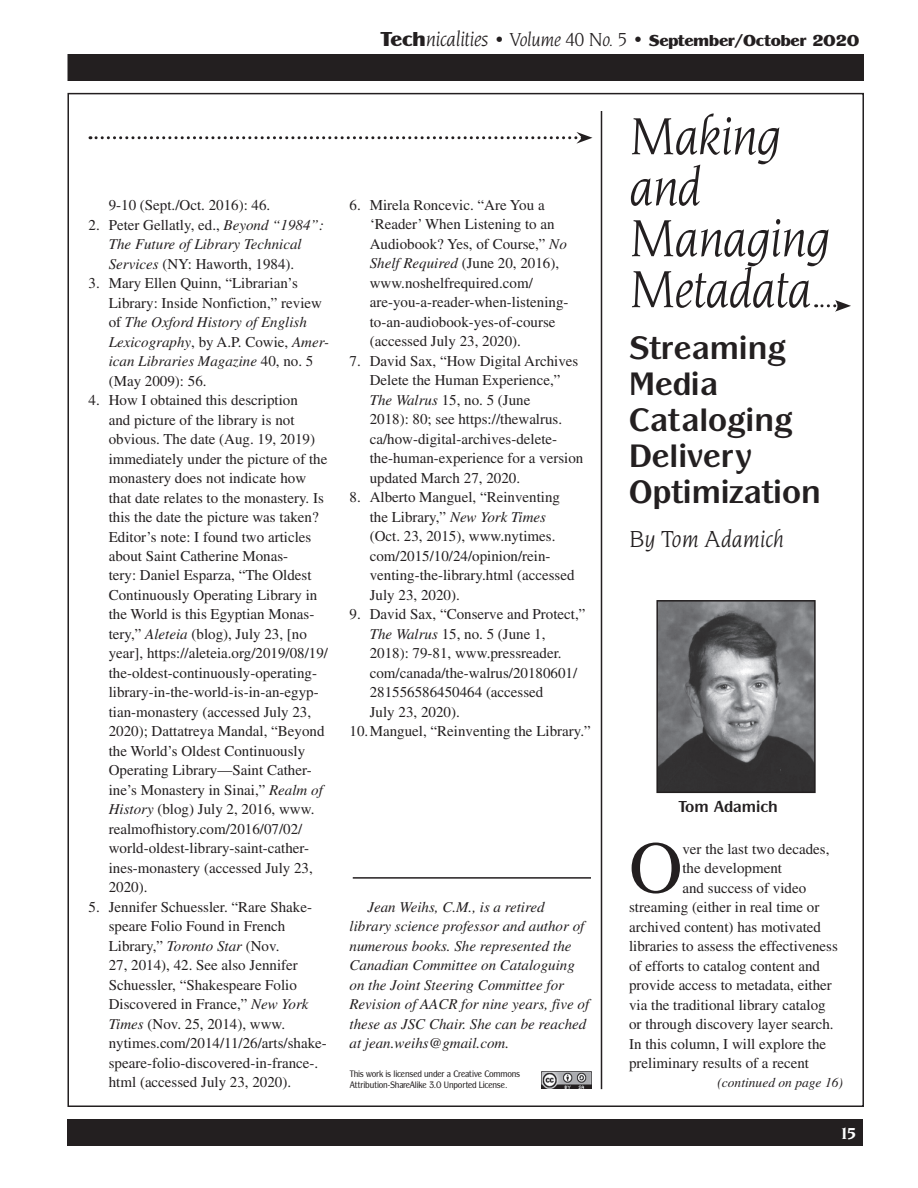
<style>
.page{position:relative;width:918px;height:1188px;background:#fff}
.page>*{position:absolute;margin:0;border:0;box-sizing:border-box;transform-origin:0 0}
.t1{font:73.95px "Times";color:#231f20}
.t2{font:54px/51px "Novarese Book Italic DTC";letter-spacing:-.02em;color:#231f20}
.t3{font:33.75px/36px "Panache Bold DTC";color:#231f20}
.t4{font:24px "Novarese Book Italic DTC";color:#231f20}
.t5{font:16.5px "Panache Black DTC";letter-spacing:-.025em;color:#231f20}
.t6{font:16.5px "Panache Bold DTC";color:#231f20}
.t7{font:16.5px "Novarese Bold DTC";color:#fff}
.t8{font:15px/19.5px "Times";color:#231f20}
.t9{font:italic 15px/19.5px "Times";color:#231f20}
.t10{font:italic 13.5px "Times";color:#231f20}
.t11{font:9.75px/10.5px "Panache Book DTC";letter-spacing:-.02em;color:#231f20;scale:.9 1}
.s1{font-size:21px}
.s2{font-family:"Novarese Book Italic DTC";font-size:21px}
.s3{font-family:"Novarese Book Italic DTC";font-size:19.5px}
.s4{font-style:normal}
.s5{font-style:italic}
</style>
<div class="page">
<div style="left:68px;top:54px;width:796px;height:27px;background:#231f20"></div>
<div style="left:68px;top:1119px;width:795px;height:27px;background:#231f20"></div>
<img style="left:541px;top:1071px;width:51px;height:18px">
<hr style="left:353px;top:877px;width:238px;height:2px;background:#231f20">
<svg style="left:90px;top:132px;width:502px;height:12px"></svg>
<img style="left:659px;top:603px;width:154px;height:187px">
<div style="left:656px;top:600px;width:160px;height:193px;border:2px solid #231f20"></div>
<hr style="left:601px;top:111px;width:1px;height:978px;background:#231f20">
<svg style="left:816px;top:300px;width:35px;height:12px"></svg>
<p class="t5" style="left:380px;top:29px;width:481px"><span class="s1">Tech</span><span class="s2">nicalities</span> <span class="s3">• Volume 40 No. 5 •</span> September/October 2020</p>
<p class="t8" style="left:109px;top:195px;width:163px">9-10 (Sept./Oct. 2016): 46.</p>
<p class="t9" style="left:109px;top:215px;width:217px;text-indent:-20px"><span class="s4">2. Peter Gellatly, ed.,</span> Beyond “1984”:<br>The Future of Library Technical<br>Services <span class="s4">(NY: Haworth, 1984).</span></p>
<p class="t8" style="left:109px;top:273px;width:222px;text-indent:-20px">3. Mary Ellen Quinn, “Librarian’s<br>Library: Inside Nonfiction,” review of <span class="s5">The Oxford History of English<br>Lexicography</span>, by A.P. Cowie, <span class="s5">Amer&shy;ican Libraries Magazine</span> 40, no. 5 (May 2009): 56.</p>
<p class="t8" style="left:109px;top:390px;width:221px;text-indent:-20px">4. How I obtained this description<br>and picture of the library is not obvious. The date (Aug. 19, 2019) immediately under the picture of the monastery does not indicate how that date relates to the monastery. Is this the date the picture was taken?<br>Editor’s note: I found two articles about Saint Catherine Monas-<br>tery: Daniel Esparza, “The Oldest Continuously Operating Library in the World is this Egyptian Monas&shy;tery,” <span class="s5">Aleteia</span> (blog), July 23, [no year], https://aleteia.org/2019/08/19/ the-oldest-continuously-operating&shy;library-in-the-world-is-in-an-egyp&shy;tian-monastery (accessed July 23, 2020); Dattatreya Mandal, “Beyond the World’s Oldest Continuously Operating Library—Saint Cather&shy;ine’s Monastery in Sinai,” <span class="s5">Realm of History</span> (blog) July 2, 2016, www. realmofhistory.com/2016/07/02/ world-oldest-library-saint-cather&shy;ines-monastery (accessed July 23, 2020).</p>
<p class="t8" style="left:109px;top:897px;width:220px;text-indent:-20px">5. Jennifer Schuessler. “Rare Shake&shy;speare Folio Found in French Library,” <span class="s5">Toronto Star</span> (Nov.<br>27, 2014), 42. See also Jennifer Schuessler, “Shakespeare Folio Discovered in France,” <span class="s5">New York Times</span> (Nov. 25, 2014), www. nytimes.com/2014/11/26/arts/shake&shy;speare-folio-discovered-in-france-. html (accessed July 23, 2020).</p>
<p class="t8" style="left:370px;top:195px;width:200px;text-indent:-20px">6. Mirela Roncevic. “Are You a ‘Reader’ When Listening to an<br>Audiobook? Yes, of Course,” <span class="s5">No<br>Shelf Required</span> (June 20, 2016), www.noshelfrequired.com/ are-you-a-reader-when-listening&shy;to-an-audiobook-yes-of-course (accessed July 23, 2020).</p>
<p class="t8" style="left:370px;top:351px;width:215px;text-indent:-20px">7. David Sax, “How Digital Archives<br>Delete the Human Experience,”<br><span class="s5">The Walrus</span> 15, no. 5 (June<br>2018): 80; see https://thewalrus. ca/how-digital-archives-delete&shy;the-human-experience for a version updated March 27, 2020.</p>
<p class="t8" style="left:370px;top:488px;width:206px;text-indent:-20px">8. Alberto Manguel, “Reinventing the Library,” <span class="s5">New York Times </span>(Oct. 23, 2015), www.nytimes. com/2015/10/24/opinion/rein&shy;venting-the-library.html (accessed<br>July 23, 2020).</p>
<p class="t8" style="left:350px;top:605px;width:238px">9. David Sax, “Conserve and Protect,”</p>
<p class="t8" style="left:370px;top:624px;width:177px"><span class="s5">The Walrus</span> 15, no. 5 (June 1,</p>
<p class="t8" style="left:370px;top:644px;width:193px">2018): 79-81, www.pressreader.</p>
<p class="t8" style="left:370px;top:663px;width:209px">com/canada/the-walrus/20180601/</p>
<p class="t8" style="left:370px;top:683px;width:175px">281556586450464 (accessed</p>
<p class="t8" style="left:370px;top:702px;width:91px">July 23, 2020).</p>
<p class="t8" style="left:350px;top:722px;width:243px">10.Manguel, “Reinventing the Library.”</p>
<p class="t9" style="left:350px;top:897px;width:241px;text-indent:18px">Jean Weihs, C.M., is a retired library science professor and author of numerous books. She represented the Canadian Committee on Cataloguing on the Joint Steering Committee for Revision of AACR for nine years, five of these as JSC Chair. She can be reached at jean.weihs@gmail.com.</p>
<p class="t11" style="left:350px;top:1069px;width:191px">This work is licensed under a Creative Commons<br>Attribution-ShareAlike 3.0 Unported License.</p>
<h2 class="t2" style="left:629px;top:110px;width:202px">Making and<br>Managing<br>Metadata</h2>
<h3 class="t3" style="left:629px;top:330px;width:193px">Streaming<br>Media<br>Cataloging<br>Delivery<br>Optimization</h3>
<h3 class="t4" style="left:629px;top:526px;width:156px">By Tom Adamich</h3>
<p class="t6" style="left:679px;top:797px;width:101px">Tom Adamich</p>
<h1 class="t1" style="left:629px;top:826px;width:55px">O</h1>
<p class="t8" style="left:682px;top:839px;width:149px">ver the last two decades,</p>
<p class="t8" style="left:682px;top:858px;width:101px">the development</p>
<p class="t8" style="left:682px;top:878px;width:125px">and success of video</p>
<p class="t8" style="left:629px;top:897px;width:192px">streaming (either in real time or</p>
<p class="t8" style="left:629px;top:917px;width:194px">archived content) has motivated</p>
<p class="t8" style="left:629px;top:936px;width:210px">libraries to assess the effectiveness</p>
<p class="t8" style="left:629px;top:956px;width:192px">of efforts to catalog content and</p>
<p class="t8" style="left:629px;top:975px;width:204px">provide access to metadata, either</p>
<p class="t8" style="left:629px;top:995px;width:198px">via the traditional library catalog</p>
<p class="t8" style="left:629px;top:1014px;width:206px">or through discovery layer search.</p>
<p class="t8" style="left:629px;top:1034px;width:199px">In this column, I will explore the</p>
<p class="t8" style="left:629px;top:1053px;width:181px">preliminary results of a recent</p>
<p class="t10" style="left:717px;top:1075px;width:127px">(continued on page 16)</p>
<p class="t7" style="left:839px;top:1124px;width:18px">15</p>
</div>
